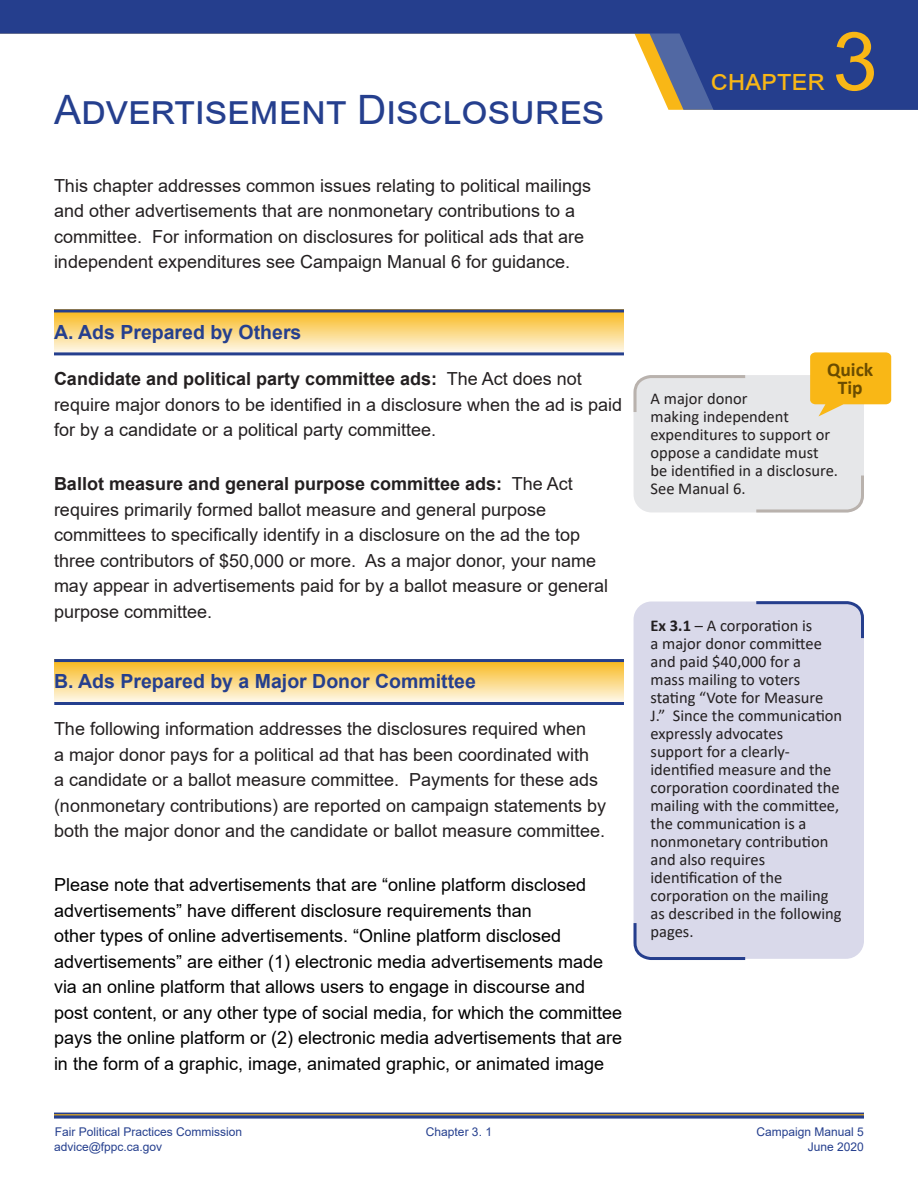
<style>
.page{position:relative;width:918px;height:1188px;background:#fff}
.page>*{position:absolute;margin:0;border:0;box-sizing:border-box;transform-origin:0 0}
.t1{font:81px "Arial";color:#f9b716}
.Chapter_Title_-_Mult{font:40.5px "Arial";color:#253f8e}
.t2{font:28.5px "Arial";color:#f9b716}
.H1_No_Lines{font:700 19.5px "Arial";color:#253f8e}
.Quick_Tip_Icon{font:700 19.5px "Calibri";color:#6a4c00}
.Main_Paragraph{font:18px/25.5px "Arial";color:#231f20}
.Main_Paragraph-2{font:18px/25.5px "Arial";color:#000}
.Example___Quick_Tip{font:16.5px/18px "Calibri";color:#231f20}
.t3{font:12px/15px "Arial";color:#253f8e}
.s1{font-weight:700}
</style>
<div class="page">
<svg style="left:54px;top:312px;width:570px;height:40px;background:#f8d785"></svg>
<hr style="left:54px;top:309px;width:570px;height:3px;background:#253f8e">
<hr style="left:54px;top:352px;width:570px;height:3px;background:#253f8e">
<svg style="left:54px;top:662px;width:570px;height:40px;background:#fbd986"></svg>
<hr style="left:54px;top:659px;width:570px;height:3px;background:#253f8e">
<hr style="left:54px;top:702px;width:570px;height:3px;background:#253f8e">
<svg style="left:54px;top:1113px;width:810px;height:6px;background:#47588e"></svg>
<hr style="left:54px;top:1114px;width:810px;height:1px;background:#f9b716">
<svg style="left:0;top:0;width:918px;height:110px"></svg>
<div style="left:634px;top:602px;width:230px;height:357px;background:#d9d9ea;border-radius:18px"></div>
<svg style="left:633px;top:920px;width:113px;height:40px"></svg>
<svg style="left:753px;top:601px;width:111px;height:38px"></svg>
<div style="left:634px;top:375px;width:230px;height:137px;background:#e6e7e9;border-radius:18px"></div>
<svg style="left:633px;top:375px;width:113px;height:40px"></svg>
<svg style="left:753px;top:475px;width:111px;height:38px"></svg>
<svg style="left:810px;top:352px;width:81px;height:64px"></svg>
<p class="Chapter_Title_-_Mult" style="left:54px;top:82px;width:552px">Advertisement Disclosures</p>
<p class="Main_Paragraph" style="left:54px;top:173px;width:539px">This chapter addresses common issues relating to political mailings and other advertisements that are nonmonetary contributions to a committee. For information on disclosures for political ads that are independent expenditures see Campaign Manual 6 for guidance.</p>
<p class="H1_No_Lines" style="left:54px;top:318px;width:249px">A. Ads Prepared by Others</p>
<p class="Main_Paragraph" style="left:54px;top:366px;width:570px"><span class="s1">Candidate and political party committee ads:</span> The Act does not require major donors to be identified in a disclosure when the ad is paid for by a candidate or a political party committee.</p>
<p class="Main_Paragraph" style="left:54px;top:471px;width:556px"><span class="s1">Ballot measure and general purpose committee ads:</span> The Act requires primarily formed ballot measure and general purpose committees to specifically identify in a disclosure on the ad the top three contributors of $50,000 or more. As a major donor, your name may appear in advertisements paid for by a ballot measure or general purpose committee.</p>
<p class="H1_No_Lines" style="left:54px;top:668px;width:423px">B. Ads Prepared by a Major Donor Committee</p>
<p class="Main_Paragraph" style="left:54px;top:716px;width:554px">The following information addresses the disclosures required when<br>a major donor pays for a political ad that has been coordinated with<br>a candidate or a ballot measure committee. Payments for these ads (nonmonetary contributions) are reported on campaign statements by both the major donor and the candidate or ballot measure committee.</p>
<p class="Main_Paragraph-2" style="left:54px;top:872px;width:570px">Please note that advertisements that are “online platform disclosed advertisements” have different disclosure requirements than<br>other types of online advertisements. “Online platform disclosed advertisements” are either (1) electronic media advertisements made via an online platform that allows users to engage in discourse and post content, or any other type of social media, for which the committee pays the online platform or (2) electronic media advertisements that are in the form of a graphic, image, animated graphic, or animated image</p>
<p class="t2" style="left:711px;top:60px;width:107px">chapter</p>
<p class="t1" style="left:833px;top:6px;width:47px">3</p>
<p class="Quick_Tip_Icon" style="left:827px;top:355px;width:48px">Quick</p>
<p class="Quick_Tip_Icon" style="left:838px;top:373px;width:26px">Tip</p>
<p class="Example___Quick_Tip" style="left:651px;top:390px;width:189px">A major donor<br>making independent expenditures to support or oppose a candidate must be identified in a disclosure.<br>See Manual 6.</p>
<p class="Example___Quick_Tip" style="left:651px;top:616px;width:193px"><span class="s1">Ex 3.1</span> – A corporation is<br>a major donor committee and paid $40,000 for a<br>mass mailing to voters stating “Vote for Measure<br>J.” Since the communication expressly advocates<br>support for a clearly&shy;identified measure and the corporation coordinated the mailing with the committee, the communication is a nonmonetary contribution and also requires identification of the corporation on the mailing as described in the following pages.</p>
<p class="t3" style="left:54px;top:1124px;width:190px">Fair Political Practices Commission advice@fppc.ca.gov</p>
<p class="t3" style="left:426px;top:1124px;width:68px">Chapter 3. 1</p>
<p class="t3" style="left:757px;top:1124px;width:109px;text-align:right">Campaign Manual 5<br>June 2020</p>
</div>
